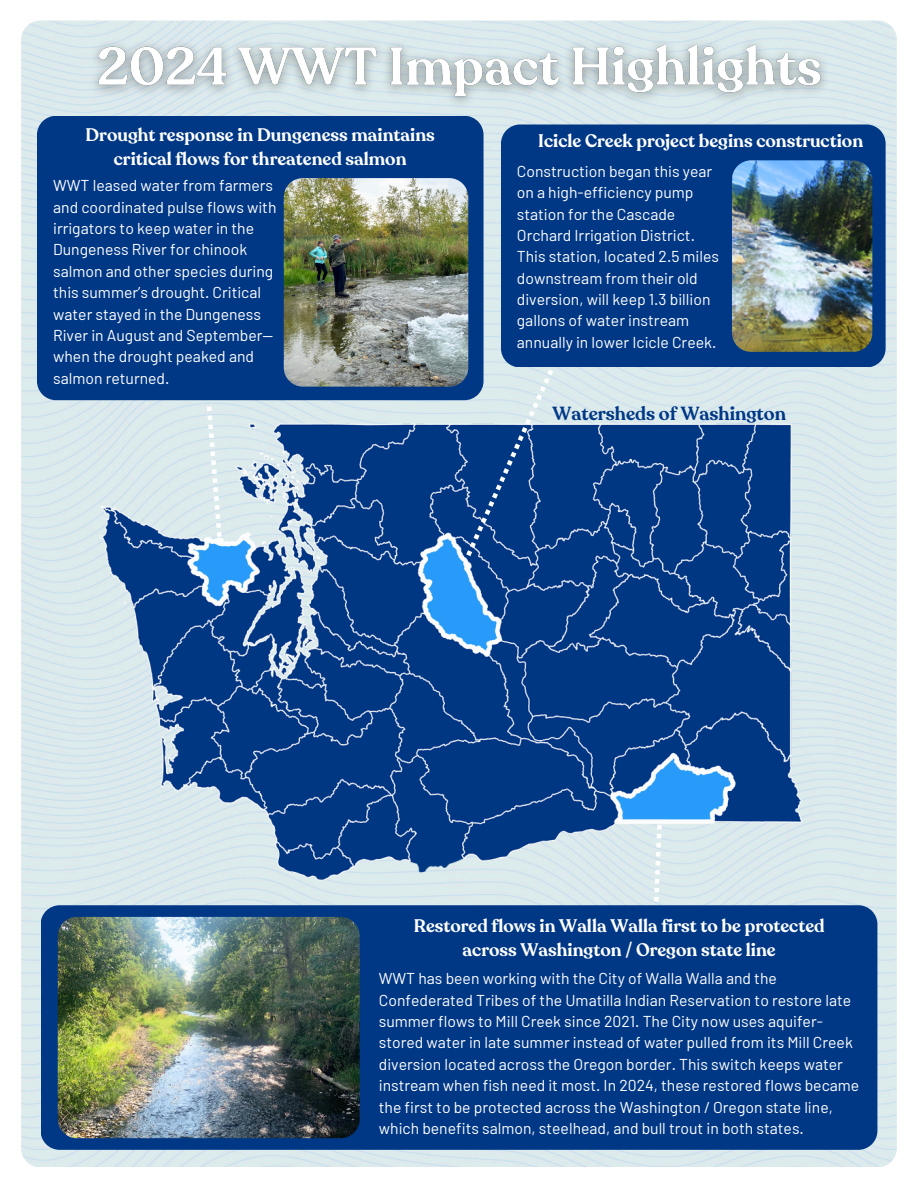
<style>
.page{position:relative;width:918px;height:1188px;background:#fff}
.page>*{position:absolute;margin:0;border:0;box-sizing:border-box;transform-origin:0 0}
.t1{font:600 18.75px "Recoleta";color:#003886}
.t2{font:600 18px/24.8px "Recoleta";color:#fff;text-align:center}
.t3{font:15.75px/21.3px "Barlow";color:#fff}
</style>
<div class="page">
<img style="left:21px;top:21px;width:876px;height:1145px">
<div style="left:37px;top:116px;width:447px;height:284px;background:#003886"></div>
<div style="left:501px;top:124px;width:384px;height:243px;background:#003886"></div>
<div style="left:41px;top:905px;width:836px;height:245px;background:#003886"></div>
<img style="left:284px;top:178px;width:184px;height:208px;border-radius:19px">
<img style="left:732px;top:160px;width:140px;height:192px;border-radius:19px">
<img style="left:58px;top:917px;width:301px;height:221px;border-radius:19px">
<svg style="left:207px;top:406px;width:15px;height:16px"></svg>
<svg style="left:654px;top:882px;width:10px;height:20px"></svg>
<img style="left:84px;top:422px;width:781px;height:460px">
<svg style="left:466px;top:370px;width:87px;height:186px;background:#456ea3"></svg>
<img style="left:82px;top:30px;width:756px;height:86px">
<h2 class="t2" style="left:86px;top:123px;width:351px">Drought response in Dungeness maintains critical flows for threatened salmon</h2>
<p class="t2" style="left:538px;top:129px;width:326px">Icicle Creek project begins construction</p>
<p class="t3" style="left:517px;top:160px;width:204px">Construction began this year on a high-efficiency pump station for the Cascade<br>Orchard Irrigation District.<br>This station, located 2.5 miles downstream from their old diversion, will keep 1.3 billion gallons of water instream annually in lower Icicle Creek.</p>
<p class="t3" style="left:53px;top:174px;width:225px">WWT leased water from farmers and coordinated pulse flows with irrigators to keep water in the<br>Dungeness River for chinook salmon and other species during this summer’s drought. Critical water stayed in the Dungeness<br>River in August and September— when the drought peaked and salmon returned.</p>
<p class="t1" style="left:553px;top:401px;width:235px">Watersheds of Washington</p>
<p class="t2" style="left:414px;top:914px;width:413px">Restored flows in Walla Walla first to be protected across Washington / Oregon state line</p>
<h2 class="t3" style="left:379px;top:967px;width:482px">WWT has been working with the City of Walla Walla and the Confederated Tribes of the Umatilla Indian Reservation to restore late summer flows to Mill Creek since 2021. The City now uses aquifer&shy;stored water in late summer instead of water pulled from its Mill Creek diversion located across the Oregon border. This switch keeps water instream when fish need it most. In 2024, these restored flows became the first to be protected across the Washington / Oregon state line, which benefits salmon, steelhead, and bull trout in both states.</h2>
</div>
